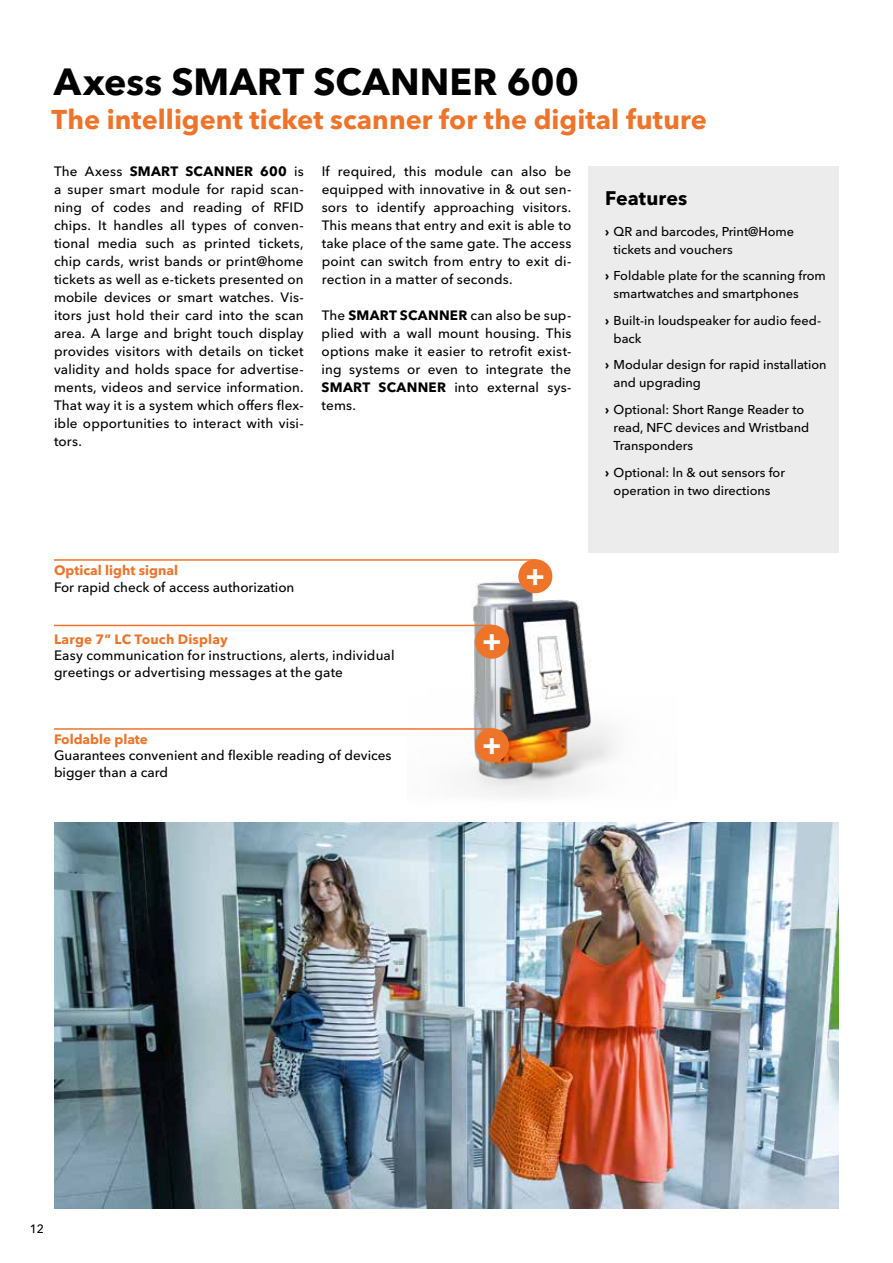
<style>
.page{position:relative;width:893px;height:1263px;background:#fff}
.page>*{position:absolute;margin:0;border:0;box-sizing:border-box;transform-origin:0 0}
.t1{font:700 37.5px "Avenir Next Cyr";letter-spacing:.005em;color:#000}
.t2{font:700 29.25px "Avenir Next Cyr";color:#fff}
.t3{font:700 27px "Avenir Next Cyr";color:#ee742a}
.t4{font:700 19.5px "Avenir Next Cyr";letter-spacing:.005em;color:#000}
.t5{font:500 13.5px/18px "Avenir Next Cyr";letter-spacing:.01em;color:#000;text-align:justify}
.t6{font:700 13.5px "Avenir Next Cyr";color:#ee742a}
.t7{font:500 12.75px/18px "Avenir Next Cyr";color:#000}
.t8{font:500 12px "Avenir Next Cyr";color:#000}
.s1{font-weight:700}
</style>
<div class="page">
<img style="left:407px;top:559px;width:208px;height:238px">
<hr style="left:54px;top:559px;width:481px;height:2px;background:#ee742a">
<div style="left:518px;top:559px;width:34px;height:34px;background:#ee742a;border-radius:50%"></div>
<hr style="left:54px;top:625px;width:438px;height:1px;background:#ee742a">
<div style="left:475px;top:625px;width:34px;height:34px;background:#ee742a;border-radius:50%"></div>
<hr style="left:54px;top:728px;width:438px;height:2px;background:#ee742a">
<div style="left:475px;top:728px;width:34px;height:34px;background:#ee742a;border-radius:50%"></div>
<div style="left:588px;top:166px;width:251px;height:387px;background:#ececec"></div>
<img style="left:54px;top:822px;width:785px;height:387px">
<h1 class="t1" style="left:54px;top:58px;width:527px">Axess SMART SCANNER 600</h1>
<h3 class="t3" style="left:52px;top:103px;width:657px">The intelligent ticket scanner for the digital future</h3>
<p class="t5" style="left:54px;top:163px;width:251px">The Axess <span class="s1">SMART SCANNER 600</span> is a super smart module for rapid scan&shy;ning of codes and reading of RFID chips. It handles all types of conven&shy;tional media such as printed tickets, chip cards, wrist bands or print@home tickets as well as e-tickets presented on mobile devices or smart watches. Vis&shy;itors just hold their card into the scan area. A large and bright touch display provides visitors with details on ticket validity and holds space for advertise&shy;ments, videos and service information.<br>That way it is a system which offers flex&shy;ible opportunities to interact with visi&shy;tors.</p>
<p class="t5" style="left:322px;top:163px;width:251px">If required, this module can also be equipped with innovative in &amp; out sen&shy;sors to identify approaching visitors.<br>This means that entry and exit is able to take place of the same gate. The access point can switch from entry to exit di&shy;rection in a matter of seconds.</p>
<p class="t5" style="left:322px;top:307px;width:251px">The <span class="s1">SMART SCANNER</span> can also be sup&shy;plied with a wall mount housing. This options make it easier to retrofit exist&shy;ing systems or even to integrate the <span class="s1">SMART SCANNER</span> into external sys&shy;tems.</p>
<p class="t6" style="left:54px;top:562px;width:126px">Optical light signal</p>
<p class="t5" style="left:54px;top:578px;width:242px">For rapid check of access authorization</p>
<p class="t6" style="left:54px;top:631px;width:175px">Large 7” LC Touch Display</p>
<p class="t5" style="left:54px;top:647px;width:342px;line-height:16.5px">Easy communication for instructions, alerts, individual greetings or advertising messages at the gate</p>
<p class="t6" style="left:54px;top:731px;width:96px">Foldable plate</p>
<p class="t5" style="left:54px;top:747px;width:339px;line-height:16.5px">Guarantees convenient and flexible reading of devices bigger than a card</p>
<h2 class="t2" style="left:482px;top:623px;width:21px">+</h2>
<h2 class="t2" style="left:526px;top:557px;width:21px">+</h2>
<h2 class="t2" style="left:482px;top:726px;width:21px">+</h2>
<h3 class="t4" style="left:605px;top:186px;width:84px">Features</h3>
<p class="t7" style="left:614px;top:222px;width:182px;text-indent:-9px"><span class="s1">›</span> QR and barcodes, Print@Home tickets and vouchers</p>
<p class="t7" style="left:614px;top:267px;width:214px;text-indent:-9px"><span class="s1">›</span> Foldable plate for the scanning from smartwatches and smartphones</p>
<p class="t7" style="left:614px;top:311px;width:209px;text-indent:-9px"><span class="s1">›</span> Built-in loudspeaker for audio feed&shy;back</p>
<p class="t7" style="left:614px;top:356px;width:215px;text-indent:-9px"><span class="s1">›</span> Modular design for rapid installation and upgrading</p>
<p class="t7" style="left:614px;top:400px;width:197px;text-indent:-9px"><span class="s1">›</span> Optional: Short Range Reader to read, NFC devices and Wristband<br>Transponders</p>
<p class="t7" style="left:605px;top:463px;width:181px;text-align:center"><span class="s1">›</span> Optional: ln &amp; out sensors for operation in two directions</p>
<p class="t8" style="left:30px;top:1222px;width:16px">12</p>
</div>
